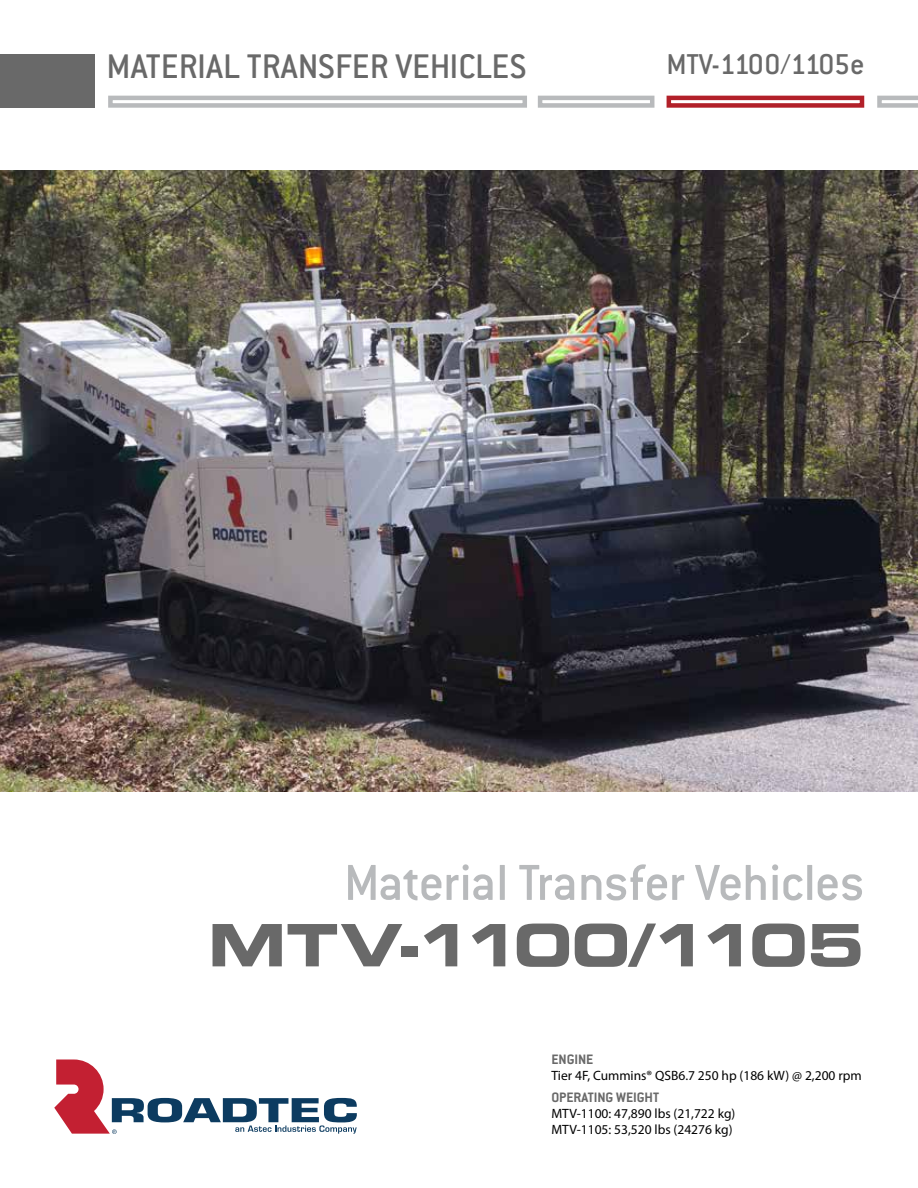
<style>
.page{position:relative;width:918px;height:1188px;background:#fff}
.page>*{position:absolute;margin:0;border:0;box-sizing:border-box;transform-origin:0 0}
.t1{font:58.5px "Eurostile LT Std Bold Ex 2";letter-spacing:-.055em;color:#696969}
.t2{font:500 55.5px "Conduit ITC Std";letter-spacing:-.015em;color:#b8babc}
.t3{font:500 37.5px "Conduit ITC Std";color:#696969}
.t4{font:500 31.5px "Conduit ITC Std";letter-spacing:-.015em;color:#696969}
.t5{font:700 15px "Conduit ITC Std";letter-spacing:-.005em;color:#696969}
.t6{font:13.5px/16.2px "Myriad Pro";color:#000}
</style>
<div class="page">
<img style="left:0;top:171px;width:918px;height:621px">
<div style="left:108px;top:96px;width:419px;height:12px;border:5px solid #b8babc"></div>
<div style="left:538px;top:96px;width:116px;height:12px;border:5px solid #b8babc"></div>
<div style="left:667px;top:96px;width:197px;height:12px;border:5px solid #b22029"></div>
<svg style="left:877px;top:96px;width:41px;height:12px"></svg>
<div style="left:0;top:54px;width:94px;height:54px;background:#696969"></div>
<svg style="left:54px;top:1060px;width:303px;height:74px"></svg>
<h3 class="t3" style="left:107px;top:43px;width:422px">MATERIAL TRANSFER VEHICLES</h3>
<h3 class="t4" style="left:667px;top:45px;width:200px">MTV-1100/1105e</h3>
<h2 class="t2" style="left:344px;top:848px;width:522px">Material Transfer Vehicles</h2>
<h1 class="t1" style="left:208px;top:912px;width:658px">MTV-1100/1105</h1>
<p class="t5" style="left:551px;top:1053px;width:44px">ENGINE</p>
<p class="t6" style="left:551px;top:1069px;width:312px">Tier 4F, Cummins® QSB6.7 250 hp (186 kW) @ 2,200 rpm</p>
<p class="t5" style="left:551px;top:1091px;width:109px">OPERATING WEIGHT</p>
<p class="t6" style="left:551px;top:1106px;width:186px">MTV-1100: 47,890 lbs (21,722 kg)<br>MTV-1105: 53,520 lbs (24276 kg)</p>
</div>
